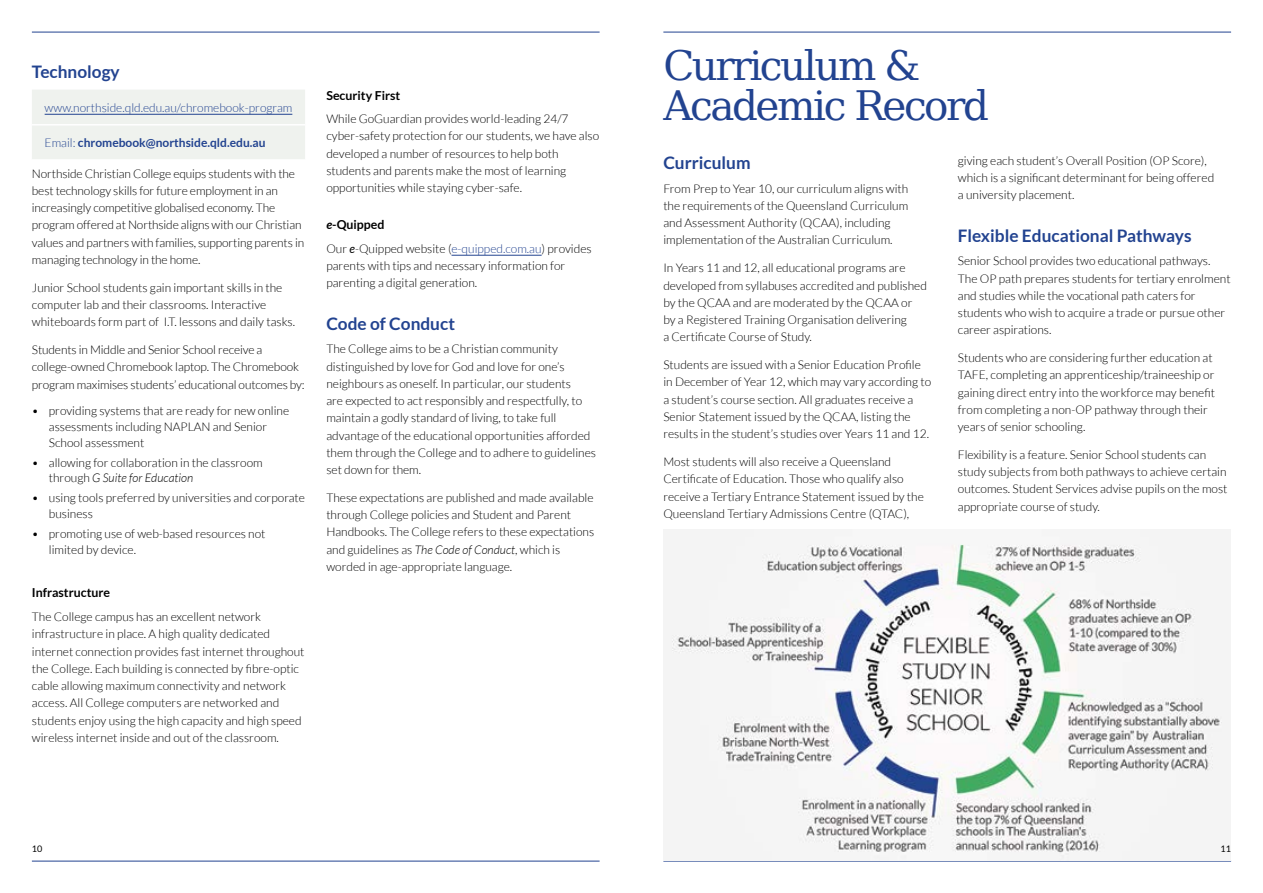
<style>
.page{position:relative;width:1263px;height:893px;background:#fff}
.page>*{position:absolute;margin:0;border:0;box-sizing:border-box;transform-origin:0 0}
.t1{font:40.5px/40.5px "Bitstream Vera Serif";letter-spacing:-.06em;color:#224390}
.t2{font:700 17.25px "Lato";color:#224390}
.t3{font:700 12.3px "Lato";color:#000}
.t4{font:300 12px/17.2px "Lato";color:#000}
.t5{font:300 12px "Lato";color:#224390}
.t6{font:700 12px "Lato";color:#224390}
.t7{font:9px "Lato";color:#000}
.s1{font-weight:300}
.s2{font-style:italic}
.s3{font-weight:400;font-style:italic}
.s4{color:#224390}
</style>
<div class="page">
<hr style="left:32px;top:861px;width:568px;height:1px;background:#224390">
<hr style="left:663px;top:861px;width:568px;height:1px;background:#224390">
<hr style="left:663px;top:32px;width:568px;height:1px;background:#224390">
<hr style="left:32px;top:32px;width:568px;height:1px;background:#224390">
<img style="left:663px;top:529px;width:568px;height:332px">
<hr style="left:451px;top:255px;width:91px;height:1px;background:#224390">
<div style="left:32px;top:90px;width:273px;height:69px;background:#eff2ee"></div>
<hr style="left:32px;top:124px;width:273px;height:2px;background:#fff">
<hr style="left:45px;top:114px;width:247px;height:1px;background:#224390">
<h2 class="t2" style="left:32px;top:62px;width:89px">Technology</h2>
<p class="t5" style="left:45px;top:101px;width:249px">www.northside.qld.edu.au/chromebook-program</p>
<p class="t6" style="left:45px;top:136px;width:222px"><span class="s1">Email:</span> chromebook@northside.qld.edu.au</p>
<p class="t4" style="left:32px;top:165px;width:274px">Northside Christian College equips students with the best technology skills for future employment in an increasingly competitive globalised economy. The program offered at Northside aligns with our Christian values and partners with families, supporting parents in managing technology in the home.</p>
<p class="t4" style="left:32px;top:279px;width:265px">Junior School students gain important skills in the computer lab and their classrooms. Interactive whiteboards form part of I.T. lessons and daily tasks.</p>
<p class="t4" style="left:32px;top:341px;width:274px">Students in Middle and Senior School receive a college-owned Chromebook laptop. The Chromebook program maximises students’ educational outcomes by:</p>
<p class="t4" style="left:49px;top:403px;width:242px;line-height:15.8px;text-indent:-17px">• providing systems that are ready for new online assessments including NAPLAN and Senior<br>School assessment</p>
<p class="t4" style="left:49px;top:454px;width:215px;line-height:15.8px;text-indent:-17px">• allowing for collaboration in the classroom through <span class="s2">G Suite for Education</span></p>
<p class="t4" style="left:49px;top:490px;width:258px;line-height:15.8px;text-indent:-17px">• using tools preferred by universities and corporate business</p>
<p class="t4" style="left:49px;top:526px;width:218px;line-height:15.8px;text-indent:-17px">• promoting use of web-based resources not limited by device.</p>
<p class="t3" style="left:32px;top:586px;width:80px">Infrastructure</p>
<p class="t4" style="left:32px;top:608px;width:274px">The College campus has an excellent network infrastructure in place. A high quality dedicated internet connection provides fast internet throughout the College. Each building is connected by fibre-optic cable allowing maximum connectivity and network access. All College computers are networked and students enjoy using the high capacity and high speed wireless internet inside and out of the classroom.</p>
<p class="t3" style="left:326px;top:88px;width:75px">Security First</p>
<p class="t4" style="left:326px;top:110px;width:274px">While GoGuardian provides world-leading 24/7 cyber-safety protection for our students, we have also developed a number of resources to help both students and parents make the most of learning opportunities while staying cyber-safe.</p>
<p class="t3" style="left:326px;top:218px;width:60px"><span class="s2">e</span>-Quipped</p>
<p class="t4" style="left:326px;top:240px;width:267px">Our <span class="s3">e</span>-Quipped website (<span class="s4">e-quipped.com.au</span>) provides parents with tips and necessary information for parenting a digital generation.</p>
<h2 class="t2" style="left:326px;top:314px;width:130px">Code of Conduct</h2>
<p class="t4" style="left:326px;top:340px;width:271px">The College aims to be a Christian community distinguished by love for God and love for one’s neighbours as oneself. In particular, our students<br>are expected to act responsibly and respectfully, to maintain a godly standard of living, to take full advantage of the educational opportunities afforded them through the College and to adhere to guidelines set down for them.</p>
<p class="t4" style="left:326px;top:489px;width:269px">These expectations are published and made available through College policies and Student and Parent Handbooks. The College refers to these expectations and guidelines as <span class="s2">The Code of Conduct</span>, which is worded in age-appropriate language.</p>
<h1 class="t1" style="left:663px;top:45px;width:327px">Curriculum &amp;<br>Academic Record</h1>
<h2 class="t2" style="left:663px;top:153px;width:89px">Curriculum</h2>
<p class="t4" style="left:663px;top:180px;width:246px">From Prep to Year 10, our curriculum aligns with the requirements of the Queensland Curriculum and Assessment Authority (QCAA), including implementation of the Australian Curriculum.</p>
<p class="t4" style="left:663px;top:259px;width:265px">In Years 11 and 12, all educational programs are developed from syllabuses accredited and published by the QCAA and are moderated by the QCAA or by a Registered Training Organisation delivering<br>a Certificate Course of Study.</p>
<p class="t4" style="left:663px;top:356px;width:269px">Students are issued with a Senior Education Profile in December of Year 12, which may vary according to a student’s course section. All graduates receive a Senior Statement issued by the QCAA, listing the results in the student’s studies over Years 11 and 12.</p>
<p class="t4" style="left:663px;top:453px;width:262px">Most students will also receive a Queensland Certificate of Education. Those who qualify also receive a Tertiary Entrance Statement issued by the Queensland Tertiary Admissions Centre (QTAC),</p>
<p class="t4" style="left:958px;top:152px;width:258px">giving each student’s Overall Position (OP Score), which is a significant determinant for being offered a university placement.</p>
<h2 class="t2" style="left:958px;top:225px;width:235px">Flexible Educational Pathways</h2>
<p class="t4" style="left:958px;top:252px;width:274px">Senior School provides two educational pathways.<br>The OP path prepares students for tertiary enrolment and studies while the vocational path caters for students who wish to acquire a trade or pursue other career aspirations.</p>
<p class="t4" style="left:958px;top:349px;width:259px">Students who are considering further education at TAFE, completing an apprenticeship/traineeship or gaining direct entry into the workforce may benefit from completing a non-OP pathway through their years of senior schooling.</p>
<p class="t4" style="left:958px;top:446px;width:271px">Flexibility is a feature. Senior School students can study subjects from both pathways to achieve certain outcomes. Student Services advise pupils on the most appropriate course of study.</p>
<p class="t7" style="left:32px;top:844px;width:12px">10</p>
<p class="t7" style="left:1220px;top:844px;width:12px">11</p>
</div>
